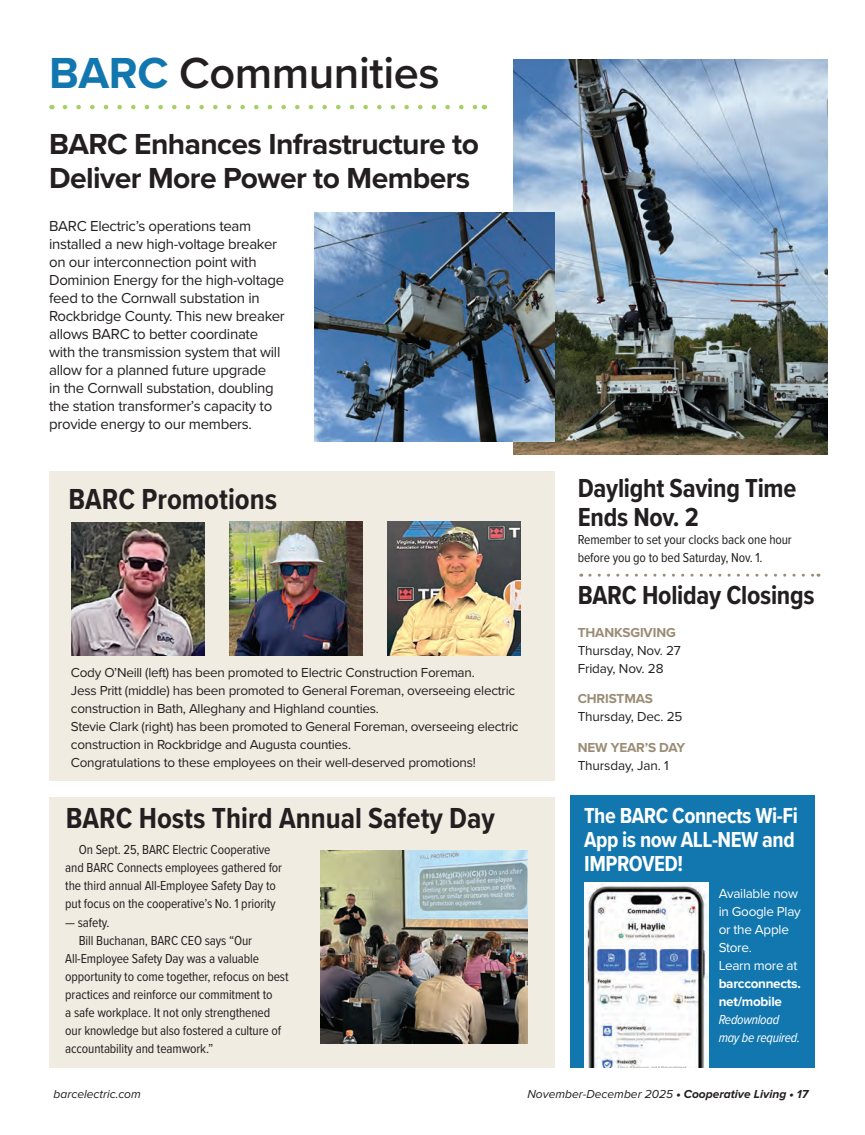
<style>
.page{position:relative;width:865px;height:1135px;background:#fff}
.page>*{position:absolute;margin:0;border:0;box-sizing:border-box;transform-origin:0 0}
.t1{font:600 45px "Proxima Nova";letter-spacing:-.01em;color:#231f20}
.t2{font:700 30px/34.5px "Proxima Nova";letter-spacing:-.02em;color:#231f20}
.t3{font:700 30px "Proxima Nova Cond";color:#231f20}
.t4{font:700 27px/28.5px "Proxima Nova Cond";letter-spacing:-.01em;color:#231f20}
.t5{font:700 22.5px/24px "Proxima Nova Cond";letter-spacing:-.02em;color:#fff}
.t6{font:15px/18px "Proxima Nova";letter-spacing:-.02em;color:#231f20}
.t7{font:13.5px/18px "Proxima Nova Cond";letter-spacing:-.01em;color:#231f20;text-align:center}
.t8{font:13.5px/18px "Proxima Nova";letter-spacing:-.02em;color:#231f20}
.t9{font:13.5px/18px "Proxima Nova";letter-spacing:-.02em;color:#fff}
.t10{font:700 13.5px "Proxima Nova";letter-spacing:-.01em;color:#9b8c75}
.t11{font:italic 13.5px/18px "Proxima Nova Cond";letter-spacing:-.02em;color:#fff}
.t12{font:700 13.5px/18px "Proxima Nova";letter-spacing:-.02em;color:#fff}
.t13{font:italic 12px "Proxima Nova";color:#231f20}
.s1{font-weight:700;color:#1277af}
.s2{font-weight:900}
.s3{font-weight:700}
</style>
<div class="page">
<div style="left:49px;top:797px;width:505px;height:270px;background:#f1ece2"></div>
<div style="left:49px;top:471px;width:505px;height:309px;background:#f1ece2"></div>
<svg style="left:65px;top:105px;width:412px;height:4px"></svg>
<svg style="left:589px;top:573px;width:229px;height:3px"></svg>
<img style="left:320px;top:850px;width:207px;height:192px">
<img style="left:513px;top:59px;width:314px;height:395px">
<img style="left:314px;top:212px;width:240px;height:229px">
<img style="left:72px;top:522px;width:133px;height:133px">
<img style="left:230px;top:521px;width:133px;height:134px">
<img style="left:387px;top:521px;width:133px;height:134px">
<div style="left:570px;top:795px;width:244px;height:272px;background:#1277af"></div>
<img style="left:584px;top:882px;width:123px;height:185px">
<h1 class="t1" style="left:49px;top:40px;width:392px"><span class="s1">BARC</span> Communities</h1>
<h2 class="t2" style="left:49px;top:126px;width:431px">BARC Enhances Infrastructure to<br>Deliver More Power to Members</h2>
<p class="t6" style="left:49px;top:216px;width:237px">BARC Electric’s operations team installed a new high-voltage breaker on our interconnection point with Dominion Energy for the high-voltage feed to the Cornwall substation in Rockbridge County. This new breaker allows BARC to better coordinate with the transmission system that will allow for a planned future upgrade<br>in the Cornwall substation, doubling the station transformer’s capacity to provide energy to our members.</p>
<h2 class="t3" style="left:68px;top:476px;width:210px">BARC Promotions</h2>
<p class="t8" style="left:71px;top:662px;width:449px">Cody O’Neill (left) has been promoted to Electric Construction Foreman.<br>Jess Pritt (middle) has been promoted to General Foreman, overseeing electric construction in Bath, Alleghany and Highland counties.<br>Stevie Clark (right) has been promoted to General Foreman, overseeing electric construction in Rockbridge and Augusta counties.<br>Congratulations to these employees on their well-deserved promotions!</p>
<h2 class="t3" style="left:66px;top:795px;width:430px">BARC Hosts Third Annual Safety Day</h2>
<p class="t7" style="left:65px;top:840px;width:218px">On Sept. 25, BARC Electric Cooperative<br>and BARC Connects employees gathered for the third annual All-Employee Safety Day to put focus on the cooperative’s No. 1 priority</p>
<p class="t7" style="left:65px;top:912px;width:46px">— safety.</p>
<p class="t7" style="left:79px;top:930px;width:175px">Bill Buchanan, BARC CEO says “Our</p>
<p class="t7" style="left:65px;top:948px;width:195px">All-Employee Safety Day was a valuable</p>
<p class="t7" style="left:65px;top:966px;width:225px">opportunity to come together, refocus on best</p>
<p class="t7" style="left:65px;top:984px;width:209px">practices and reinforce our commitment to</p>
<p class="t7" style="left:65px;top:1002px;width:206px">a safe workplace. It not only strengthened</p>
<p class="t7" style="left:65px;top:1020px;width:217px">our knowledge but also fostered a culture of</p>
<p class="t7" style="left:65px;top:1038px;width:149px">accountability and teamwork.”</p>
<h3 class="t4" style="left:577px;top:473px;width:220px">Daylight Saving Time<br>Ends Nov. 2</h3>
<p class="t7" style="left:577px;top:529px;width:215px;text-align:left">Remember to set your clocks back one hour before you go to bed Saturday, Nov. 1.</p>
<h3 class="t4" style="left:577px;top:579px;width:238px">BARC Holiday Closings</h3>
<p class="t10" style="left:577px;top:622px;width:99px">THANKSGIVING</p>
<p class="t8" style="left:577px;top:640px;width:104px">Thursday, Nov. 27<br>Friday, Nov. 28</p>
<p class="t10" style="left:577px;top:688px;width:77px">CHRISTMAS</p>
<p class="t8" style="left:577px;top:706px;width:106px">Thursday, Dec. 25</p>
<p class="t10" style="left:577px;top:737px;width:109px">NEW YEAR’S DAY</p>
<p class="t8" style="left:577px;top:756px;width:92px">Thursday, Jan. 1</p>
<h3 class="t5" style="left:583px;top:802px;width:215px">The BARC Connects Wi-Fi<br>App is now ALL-NEW and<br>IMPROVED!</h3>
<p class="t9" style="left:718px;top:883px;width:84px">Available now in Google Play or the Apple<br>Store.<br>Learn more at</p>
<p class="t12" style="left:718px;top:973px;width:84px">barcconnects. net/mobile</p>
<p class="t11" style="left:718px;top:1009px;width:83px">Redownload may be required.</p>
<p class="t13" style="left:54px;top:1086px;width:89px">barcelectric.com</p>
<p class="t13" style="left:527px;top:1086px;width:282px">November-December 2025 <span class="s2">•</span> <span class="s3">Cooperative Living</span> <span class="s2">•</span> <span class="s3">17</span></p>
</div>
